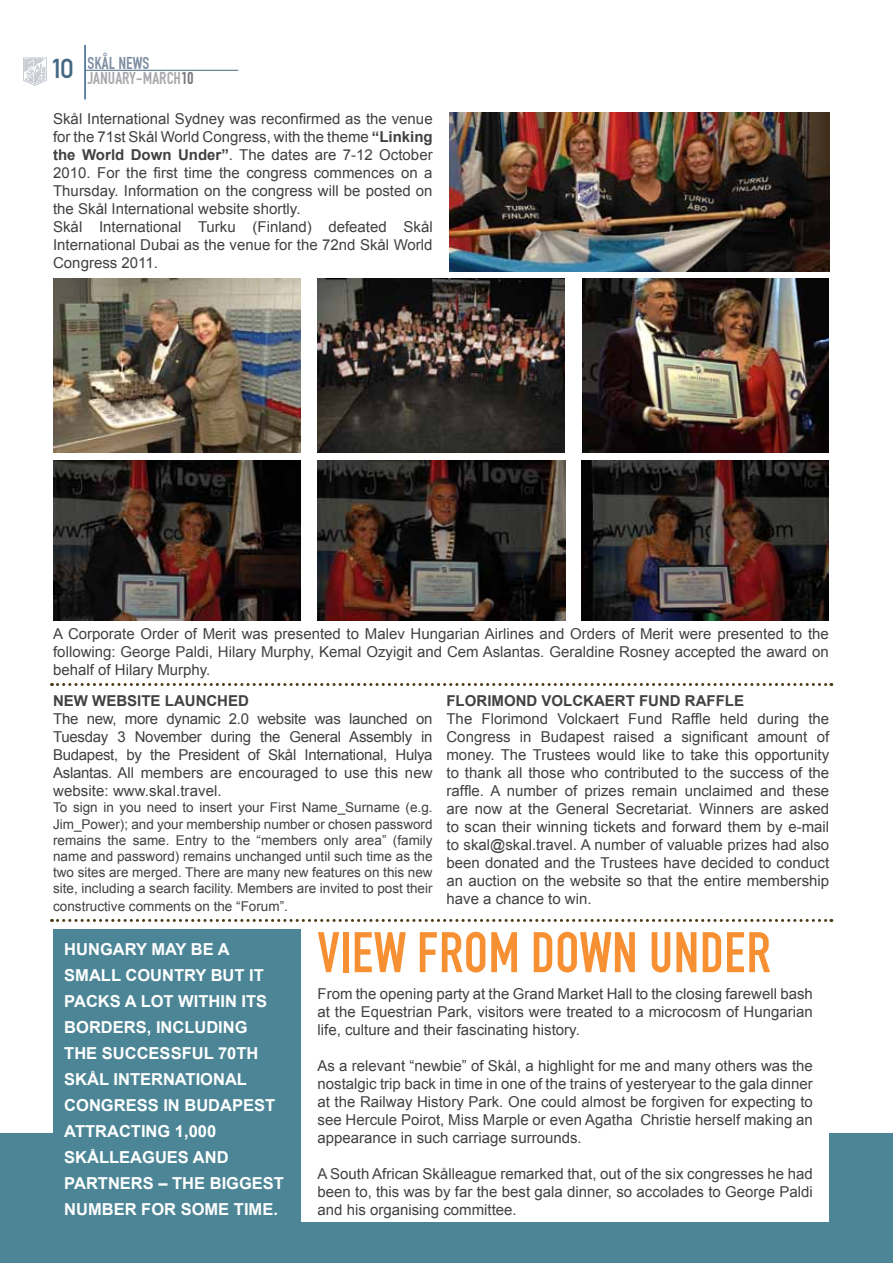
<style>
.page{position:relative;width:893px;height:1263px;background:#fff}
.page>*{position:absolute;margin:0;border:0;box-sizing:border-box;transform-origin:0 0}
.t1{font:60px "DIN 1451 Engschrift Regular";color:#f78f33}
.t2{font:27px "DIN 1451 Mittelschrift Regular";color:#456983}
.t3{font:18px/15px "DIN 1451 Engschrift Regular";color:#a7a9ac}
.t4{font:700 16.5px/26.1px "Arial";color:#fff}
.t5{font:15px/18px "Arial";color:#414042;text-align:justify}
.t6{font:700 15px "Arial";color:#414042}
.t7{font:13.5px/16.2px "Arial";color:#414042;text-align:justify}
.s1{color:#7e8fa3}
.s2{color:#77787b}
.s3{font-weight:700}
</style>
<div class="page">
<hr style="left:85px;top:70px;width:153px;height:1px;background:#456983">
<hr style="left:85px;top:45px;width:1px;height:54px;background:#456983">
<svg style="left:23px;top:58px;width:24px;height:28px"></svg>
<div style="left:0;top:1133px;width:893px;height:130px;background:#4c8696"></div>
<div style="left:289px;top:901px;width:540px;height:320px;background:#fff"></div>
<div style="left:53px;top:929px;width:247px;height:312px;background:#4c8696"></div>
<img style="left:450px;top:113px;width:379px;height:158px">
<svg style="left:51px;top:919px;width:781px;height:3px"></svg>
<svg style="left:51px;top:683px;width:781px;height:3px"></svg>
<img style="left:53px;top:279px;width:247px;height:174px">
<img style="left:317px;top:279px;width:248px;height:174px">
<img style="left:582px;top:279px;width:247px;height:174px">
<img style="left:53px;top:461px;width:247px;height:160px">
<img style="left:582px;top:461px;width:247px;height:160px">
<img style="left:317px;top:461px;width:248px;height:160px">
<h2 class="t2" style="left:52px;top:53px;width:24px">10</h2>
<p class="t3" style="left:87px;top:55px;width:107px"><span class="s1">SKÅL NEWS<br></span>JANUARY-MARCH<span class="s2">10</span></p>
<p class="t5" style="left:53px;top:109px;width:381px;text-align:left">Skål International Sydney was reconfirmed as the venue for the 71st Skål World Congress, with the theme <span class="s3">“Linking the World Down Under”</span>. The dates are 7-12 October 2010. For the first time the congress commences on a Thursday. Information on the congress will be posted on the Skål International website shortly.<br>Skål International Turku (Finland) defeated Skål International Dubai as the venue for the 72nd Skål World Congress 2011.</p>
<p class="t5" style="left:53px;top:625px;width:777px">A Corporate Order of Merit was presented to Malev Hungarian Airlines and Orders of Merit were presented to the following: George Paldi, Hilary Murphy, Kemal Ozyigit and Cem Aslantas. Geraldine Rosney accepted the award on behalf of Hilary Murphy.</p>
<p class="t6" style="left:53px;top:691px;width:197px">NEW WEBSITE LAUNCHED</p>
<p class="t5" style="left:53px;top:710px;width:381px">The new, more dynamic 2.0 website was launched on Tuesday 3 November during the General Assembly in Budapest, by the President of Skål International, Hulya Aslantas. All members are encouraged to use this new website: www.skal.travel.</p>
<p class="t7" style="left:53px;top:800px;width:381px">To sign in you need to insert your First Name_Surname (e.g.<br>Jim_Power); and your membership number or chosen password remains the same. Entry to the “members only area” (family name and password) remains unchanged until such time as the two sites are merged. There are many new features on this new site, including a search facility. Members are invited to post their</p>
<p class="t7" style="left:53px;top:898px;width:236px">constructive comments on the “Forum”.</p>
<p class="t6" style="left:446px;top:691px;width:299px">FLORIMOND VOLCKAERT FUND RAFFLE</p>
<p class="t5" style="left:446px;top:710px;width:384px">The Florimond Volckaert Fund Raffle held during the Congress in Budapest raised a significant amount of money. The Trustees would like to take this opportunity to thank all those who contributed to the success of the raffle. A number of prizes remain unclaimed and these are now at the General Secretariat. Winners are asked to scan their winning tickets and forward them by e-mail to skal@skal.travel. A number of valuable prizes had also been donated and the Trustees have decided to conduct an auction on the website so that the entire membership have a chance to win.</p>
<p class="t4" style="left:64px;top:936px;width:221px">HUNGARY MAY BE A<br>SMALL COUNTRY BUT IT<br>PACKS A LOT WITHIN ITS<br>BORDERS, INCLUDING<br>THE SUCCESSFUL 70TH<br>SKÅL INTERNATIONAL<br>CONGRESS IN BUDAPEST<br>ATTRACTING 1,000<br>SKÅLLEAGUES AND<br>PARTNERS – THE BIGGEST<br>NUMBER FOR SOME TIME.</p>
<h1 class="t1" style="left:317px;top:917px;width:455px">VIEW FROM DOWN UNDER</h1>
<p class="t5" style="left:317px;top:984px;width:497px">From the opening party at the Grand Market Hall to the closing farewell bash at the Equestrian Park, visitors were treated to a microcosm of Hungarian life, culture and their fascinating history.</p>
<p class="t5" style="left:317px;top:1056px;width:497px">As a relevant “newbie” of Skål, a highlight for me and many others was the nostalgic trip back in time in one of the trains of yesteryear to the gala dinner at the Railway History Park. One could almost be forgiven for expecting to see Hercule Poirot, Miss Marple or even Agatha Christie herself making an appearance in such carriage surrounds.</p>
<p class="t5" style="left:317px;top:1164px;width:497px">A South African Skålleague remarked that, out of the six congresses he had been to, this was by far the best gala dinner, so accolades to George Paldi and his organising committee.</p>
</div>
